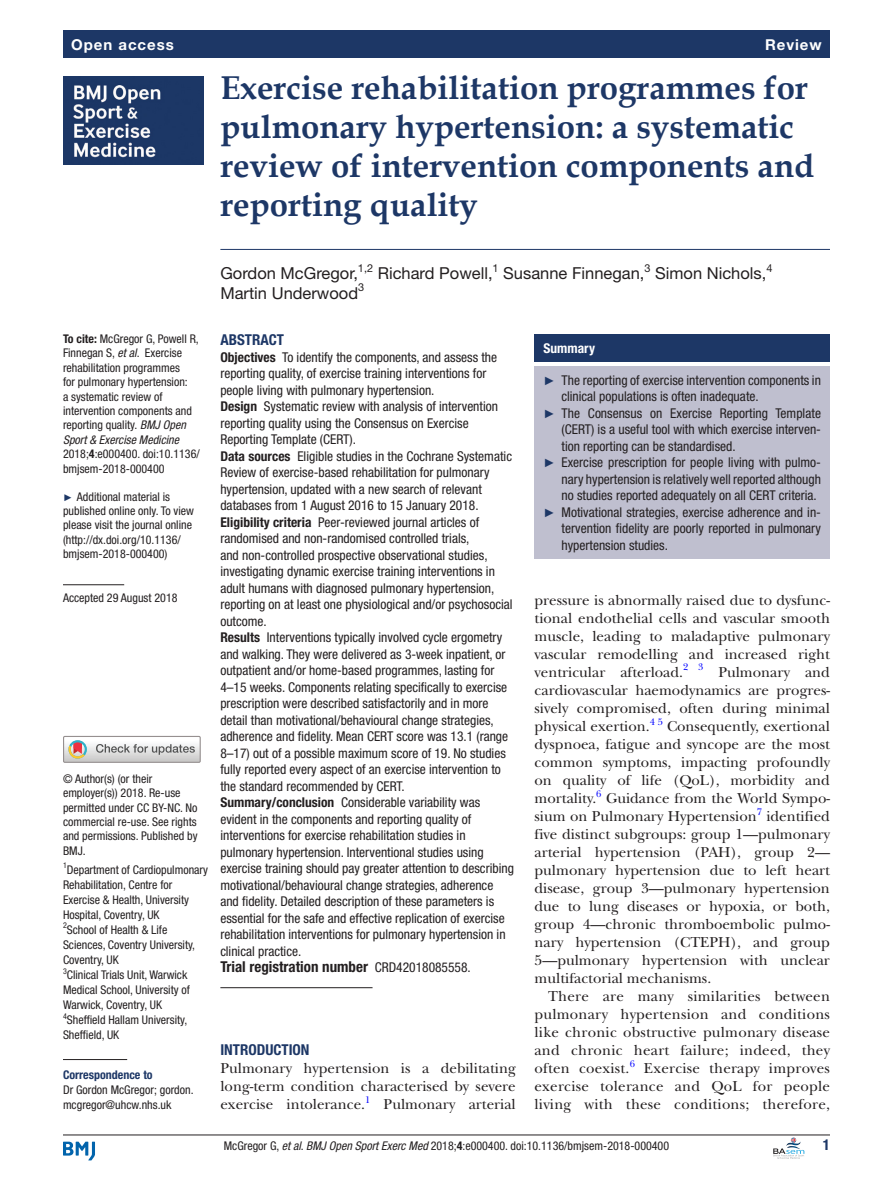
<style>
.page{position:relative;width:893px;height:1191px;background:#fff}
.page>*{position:absolute;margin:0;border:0;box-sizing:border-box;transform-origin:0 0}
.t1{font:700 33px/39px "Book Antiqua";color:#1d3766}
.t2{font:16.5px "Helvetica Neue LT Std";color:#231f20}
.t3{font:15px/18px "New Baskerville";color:#231f20;text-align:justify}
.t4{font:700 condensed 15px "Helvetica Neue LT Std";color:#231f20}
.t5{font:700 condensed 15px "Helvetica Neue LT Std";color:#1d3766}
.t6{font:700 15px "Helvetica Neue LT Std";letter-spacing:.065em;color:#fff}
.t7{font:condensed 13.5px/16.5px "Helvetica Neue LT Std";color:#231f20}
.t8{font:700 condensed 13.5px "Helvetica Neue LT Std";color:#fff}
.t9{font:condensed 12px/14.4px "Helvetica Neue LT Std";color:#231f20}
.t10{font:700 condensed 12px "Helvetica Neue LT Std";color:#1d3766}
.t11{font:10.95px "Helvetica Neue LT Std";color:#231f20}
.t12{font:9.9px "New Baskerville";color:#00f}
.t13{font:condensed 7.95px "Helvetica Neue LT Std";color:#231f20}
.s1{font-weight:700}
.s2{font-style:italic}
.s3{font-family:"Arial";font-stretch:normal;font-size:9.75px;color:#1d3766}
.s4{font-weight:400;font-size:13.5px}
.s5{font-family:"Arial";font-stretch:normal;font-size:12px;color:#1d3766}
</style>
<div class="page">
<hr style="left:63px;top:1134px;width:767px;height:1px;background:#231f20">
<svg style="left:63px;top:1141px;width:32px;height:19px"></svg>
<svg style="left:773px;top:1137px;width:31px;height:21px"></svg>
<div style="left:63px;top:31px;width:767px;height:27px;background:#1d3766"></div>
<hr style="left:220px;top:249px;width:610px;height:1px;background:#1d3766">
<hr style="left:63px;top:584px;width:61px;height:1px;background:#231f20">
<hr style="left:63px;top:1059px;width:64px;height:1px;background:#231f20">
<div style="left:63px;top:736px;width:138px;height:27px;border:1px solid #969090"></div>
<svg style="left:64px;top:736px;width:136px;height:26px"></svg>
<img style="left:63px;top:77px;width:140px;height:88px">
<div style="left:535px;top:334px;width:295px;height:28px;background:#1d3766"></div>
<div style="left:535px;top:366px;width:295px;height:193px;background:#bfbfcf"></div>
<hr style="left:220px;top:987px;width:153px;height:1px;background:#231f20">
<p class="t6" style="left:71px;top:35px;width:104px">Open access</p>
<p class="t6" style="left:765px;top:35px;width:58px">Review</p>
<h1 class="t1" style="left:220px;top:68px;width:595px">Exercise rehabilitation programmes for pulmonary hypertension: a systematic review of intervention components and reporting quality</h1>
<p class="t2" style="left:220px;top:263px;width:139px">Gordon McGregor,</p>
<p class="t11" style="left:358px;top:261px;width:17px">1,2</p>
<p class="t2" style="left:378px;top:263px;width:116px">Richard Powell,</p>
<p class="t11" style="left:493px;top:261px;width:8px">1</p>
<p class="t2" style="left:503px;top:263px;width:143px">Susanne Finnegan,</p>
<p class="t11" style="left:644px;top:261px;width:8px">3</p>
<p class="t2" style="left:655px;top:263px;width:113px">Simon Nichols,</p>
<p class="t11" style="left:766px;top:261px;width:8px">4</p>
<p class="t2" style="left:220px;top:283px;width:139px">Martin Underwood</p>
<p class="t11" style="left:358px;top:281px;width:8px">3</p>
<p class="t9" style="left:63px;top:331px;width:138px"><span class="s1">To cite:</span> McGregor G, Powell R,<br>Finnegan S, <span class="s2">et al</span>. Exercise rehabilitation programmes<br>for pulmonary hypertension:<br>a systematic review of intervention components and reporting quality. <span class="s2">BMJ Open<br>Sport &amp; Exercise Medicine<br></span>2018;<span class="s1">4</span>:e000400. doi:10.1136/ bmjsem-2018-000400</p>
<p class="t9" style="left:63px;top:489px;width:133px"><span class="s3">►</span> Additional material is published online only. To view please visit the journal online (http://dx.doi.org/10.1136/ bmjsem-2018-000400)</p>
<p class="t9" style="left:63px;top:590px;width:116px">Accepted 29 August 2018</p>
<p class="t9" style="left:63px;top:771px;width:136px">© Author(s) (or their employer(s)) 2018. Re-use permitted under CC BY-NC. No commercial re-use. See rights and permissions. Published by<br>BMJ.</p>
<p class="t13" style="left:63px;top:861px;width:5px">1</p>
<p class="t9" style="left:63px;top:862px;width:147px;line-height:15px;text-indent:4px">Department of Cardiopulmonary<br>Rehabilitation, Centre for<br>Exercise &amp; Health, University<br>Hospital, Coventry, UK</p>
<p class="t13" style="left:63px;top:921px;width:5px">2</p>
<p class="t9" style="left:63px;top:922px;width:134px;line-height:15px;text-indent:4px">School of Health &amp; Life<br>Sciences, Coventry University,<br>Coventry, UK</p>
<p class="t13" style="left:63px;top:966px;width:5px">3</p>
<p class="t9" style="left:63px;top:967px;width:128px;line-height:15px;text-indent:4px">Clinical Trials Unit, Warwick<br>Medical School, University of<br>Warwick, Coventry, UK<br><sup>4</sup>Sheffield Hallam University,<br>Sheffield, UK</p>
<p class="t10" style="left:63px;top:1068px;width:91px">Correspondence to</p>
<p class="t9" style="left:63px;top:1082px;width:132px;line-height:15px">Dr Gordon McGregor; gordon. mcgregor@uhcw.nhs.uk</p>
<p class="t5" style="left:220px;top:331px;width:49px">Abstract</p>
<p class="t7" style="left:220px;top:348px;width:295px"><span class="s1">Objectives</span> To identify the components, and assess the reporting quality, of exercise training interventions for people living with pulmonary hypertension.<br><span class="s1">Design</span> Systematic review with analysis of intervention reporting quality using the Consensus on Exercise Reporting Template (CERT).<br><span class="s1">Data sources</span> Eligible studies in the Cochrane Systematic Review of exercise-based rehabilitation for pulmonary hypertension, updated with a new search of relevant databases from 1 August 2016 to 15 January 2018.<br><span class="s1">Eligibility criteria</span> Peer-reviewed journal articles of randomised and non-randomised controlled trials,<br>and non-controlled prospective observational studies, investigating dynamic exercise training interventions in adult humans with diagnosed pulmonary hypertension, reporting on at least one physiological and/or psychosocial outcome.<br><span class="s1">Results</span> Interventions typically involved cycle ergometry and walking. They were delivered as 3-week inpatient, or outpatient and/or home-based programmes, lasting for 4–15 weeks. Components relating specifically to exercise prescription were described satisfactorily and in more detail than motivational/behavioural change strategies, adherence and fidelity. Mean CERT score was 13.1 (range 8–17) out of a possible maximum score of 19. No studies fully reported every aspect of an exercise intervention to the standard recommended by CERT.<br><span class="s1">Summary/conclusion</span> Considerable variability was evident in the components and reporting quality of interventions for exercise rehabilitation studies in pulmonary hypertension. Interventional studies using exercise training should pay greater attention to describing motivational/behavioural change strategies, adherence and fidelity. Detailed description of these parameters is essential for the safe and effective replication of exercise rehabilitation interventions for pulmonary hypertension in clinical practice.</p>
<p class="t4" style="left:220px;top:958px;width:252px">Trial registration number <span class="s4">CRD42018085558.</span></p>
<p class="t5" style="left:220px;top:1041px;width:61px">Introductio</p>
<p class="t5" style="left:301px;top:1041px;width:10px">n</p>
<p class="t3" style="left:220px;top:1059px;width:297px">Pulmonary hypertension is a debilitating long-term condition characterised by severe exercise intolerance.</p>
<p class="t12" style="left:365px;top:1093px;width:7px">1</p>
<p class="t3" style="left:384px;top:1095px;width:134px">Pulmonary arterial</p>
<p class="t8" style="left:544px;top:340px;width:53px">Summary</p>
<p class="t7" style="left:544px;top:372px;width:279px"><span class="s5">►</span> The reporting of exercise intervention components in</p>
<p class="t7" style="left:562px;top:388px;width:199px">clinical populations is often inadequate.</p>
<p class="t7" style="left:544px;top:405px;width:279px"><span class="s5">►</span> The Consensus on Exercise Reporting Template</p>
<p class="t7" style="left:562px;top:421px;width:261px">(CERT) is a useful tool with which exercise interven-</p>
<p class="t7" style="left:562px;top:438px;width:176px">tion reporting can be standardised.</p>
<p class="t7" style="left:544px;top:454px;width:279px"><span class="s5">►</span> Exercise prescription for people living with pulmo-</p>
<p class="t7" style="left:562px;top:471px;width:261px">nary hypertension is relatively well reported although</p>
<p class="t7" style="left:562px;top:487px;width:257px">no studies reported adequately on all CERT criteria.</p>
<p class="t7" style="left:544px;top:504px;width:279px"><span class="s5">►</span> Motivational strategies, exercise adherence and in-</p>
<p class="t7" style="left:562px;top:520px;width:261px">tervention fidelity are poorly reported in pulmonary</p>
<p class="t7" style="left:562px;top:537px;width:108px">hypertension studies.</p>
<p class="t3" style="left:535px;top:591px;width:297px">pressure is abnormally raised due to dysfunc&shy;tional endothelial cells and vascular smooth muscle, leading to maladaptive pulmonary vascular remodelling and increased right ventricular afterload.<sup>2</sup> <sup>3</sup></p>
<p class="t3" style="left:535px;top:663px;width:297px;text-indent:184px">Pulmonary and cardiovascular haemodynamics are progres&shy;sively compromised, often during minimal physical exertion.</p>
<p class="t12" style="left:650px;top:715px;width:15px">4 5</p>
<p class="t3" style="left:535px;top:717px;width:297px;text-indent:132px">Consequently, exertional dyspnoea, fatigue and syncope are the most common symptoms, impacting profoundly on quality of life (QoL), morbidity and mortality.</p>
<p class="t12" style="left:596px;top:787px;width:7px">6</p>
<p class="t3" style="left:535px;top:789px;width:297px;text-indent:72px">Guidance from the World Sympo&shy;sium on Pulmonary Hypertension</p>
<p class="t12" style="left:757px;top:805px;width:7px">7</p>
<p class="t3" style="left:535px;top:807px;width:297px;text-indent:232px">identified five distinct subgroups: group 1—pulmonary arterial hypertension (PAH), group 2— pulmonary hypertension due to left heart disease, group 3—pulmonary hypertension due to lung diseases or hypoxia, or both, group 4—chronic thromboembolic pulmo&shy;nary hypertension (CTEPH), and group 5—pulmonary hypertension with unclear multifactorial mechanisms.</p>
<p class="t3" style="left:535px;top:987px;width:297px;text-indent:14px">There are many similarities between pulmonary hypertension and conditions like chronic obstructive pulmonary disease and chronic heart failure; indeed, they often coexist.<sup>6</sup></p>
<p class="t3" style="left:535px;top:1059px;width:297px;text-indent:109px">Exercise therapy improves exercise tolerance and QoL for people living with these conditions; therefore,</p>
<p class="t9" style="left:224px;top:1138px;width:447px">McGregor G, <span class="s2">et al</span>. <span class="s2">BMJ Open Sport Exerc Med</span> 2018;<span class="s1">4</span>:e000400. doi:10.1136/bmjsem-2018-000400</p>
<p class="t5" style="left:823px;top:1135px;width:9px">1</p>
</div>
